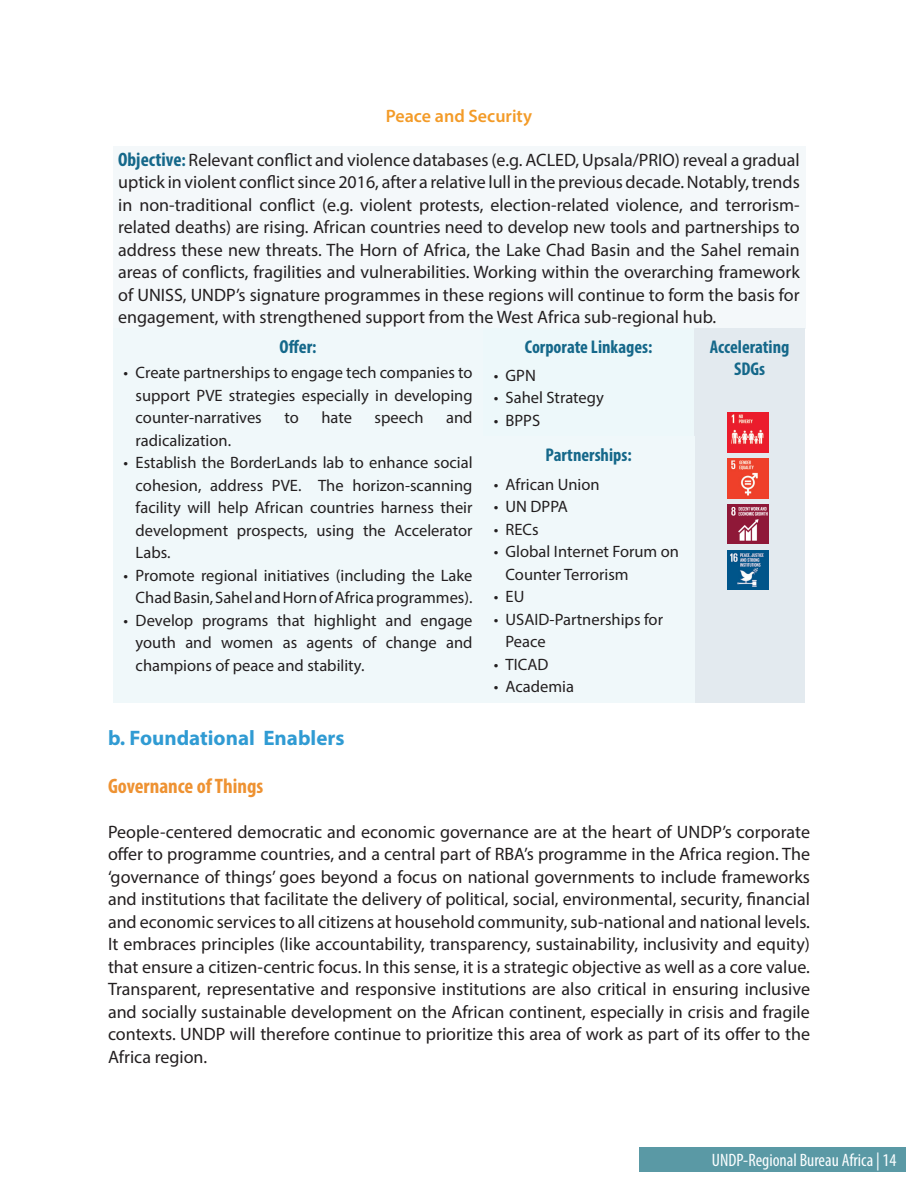
<style>
.page{position:relative;width:918px;height:1188px;background:#fff}
.page>*{position:absolute;margin:0;border:0;box-sizing:border-box;transform-origin:0 0}
.t1{font:700 21px "Myriad Pro";color:#309bd3}
.t2{font:700 condensed 21px "Myriad Pro";color:#ee9232}
.t3{font:700 condensed 18.9px "Myriad Pro";color:#15688a}
.t4{font:700 condensed 18.45px/22.2px "Myriad Pro";color:#15688a;text-align:center}
.t5{font:18px/22.5px "Myriad Pro";color:#231f20;text-align:justify}
.t6{font:condensed 18px "Myriad Pro";color:#fbfeff}
.t7{font:600 18px "Myriad Pro";color:#f39b28}
.t8{font:16.5px/22.5px "Myriad Pro";color:#231f20;text-align:justify}
.s1{font-weight:700;font-stretch:condensed;font-size:19.5px;color:#15688a}
.s2{font-weight:700;font-stretch:condensed;font-size:18.45px;color:#15688a}
.s3{font-size:18.45px}
</style>
<div class="page">
<div style="left:639px;top:1148px;width:266px;height:24px;background:#5a99a5"></div>
<div style="left:113px;top:146px;width:692px;height:182px;background:#f4f8fa"></div>
<div style="left:113px;top:328px;width:370px;height:375px;background:#f0f8fa"></div>
<div style="left:483px;top:328px;width:211px;height:108px;background:#edf8fa"></div>
<div style="left:694px;top:328px;width:111px;height:375px;background:#e3eaef"></div>
<div style="left:483px;top:436px;width:211px;height:267px;background:#f0f8fa"></div>
<img style="left:728px;top:412px;width:41px;height:40px">
<img style="left:728px;top:458px;width:41px;height:40px">
<img style="left:728px;top:504px;width:41px;height:40px">
<img style="left:728px;top:550px;width:40px;height:40px">
<p class="t7" style="left:386px;top:104px;width:148px">Peace and Security</p>
<p class="t5" style="left:118px;top:148px;width:683px"><span class="s1">Objective</span><span class="s2">:</span> Relevant conflict and violence databases (e.g. ACLED, Upsala/PRIO) reveal a gradual uptick in violent conflict since 2016, after a relative lull in the previous decade. Notably, trends in non-traditional conflict (e.g. violent protests, election-related violence, and terrorism&shy;related deaths) are rising. African countries need to develop new tools and partnerships to address these new threats. The Horn of Africa, the Lake Chad Basin and the Sahel remain areas of conflicts, fragilities and vulnerabilities. Working within the overarching framework of UNISS, UNDP’s signature programmes in these regions will continue to form the basis for engagement, with strengthened support from the West Africa sub-regional hub.</p>
<p class="t3" style="left:279px;top:335px;width:39px">Offer<span class="s3">:</span></p>
<p class="t8" style="left:136px;top:361px;width:338px;text-indent:-12px">• Create partnerships to engage tech companies to support PVE strategies especially in developing counter-narratives</p>
<p class="t4" style="left:525px;top:335px;width:129px">Corporate Linkages:</p>
<p class="t8" style="left:494px;top:364px;width:44px">• GPN</p>
<p class="t8" style="left:494px;top:386px;width:112px">• Sahel Strategy</p>
<p class="t8" style="left:494px;top:409px;width:48px">• BPPS</p>
<p class="t4" style="left:710px;top:335px;width:81px">Accelerating<br>SDGs</p>
<p class="t8" style="left:284px;top:406px;width:16px">to</p>
<p class="t8" style="left:321px;top:406px;width:32px">hate</p>
<p class="t8" style="left:375px;top:406px;width:51px">speech</p>
<p class="t8" style="left:446px;top:406px;width:28px">and</p>
<p class="t8" style="left:136px;top:429px;width:97px">radicalization.</p>
<p class="t8" style="left:136px;top:451px;width:338px;text-indent:-12px">• Establish the BorderLands lab to enhance social cohesion, address PVE. The horizon-scanning facility will help African countries harness their development prospects, using the Accelerator Labs.</p>
<p class="t8" style="left:123px;top:564px;width:351px;text-align:right">• Promote regional initiatives (including the Lake<br>Chad Basin, Sahel and Horn of Africa programmes).</p>
<p class="t8" style="left:136px;top:609px;width:338px;text-indent:-12px">• Develop programs that highlight and engage youth and women as agents of change and champions of peace and stability.</p>
<p class="t4" style="left:546px;top:443px;width:88px">Partnerships:</p>
<p class="t8" style="left:494px;top:473px;width:107px">• African Union</p>
<p class="t8" style="left:494px;top:495px;width:76px">• UN DPPA</p>
<p class="t8" style="left:494px;top:518px;width:46px">• RECs</p>
<p class="t8" style="left:506px;top:540px;width:175px;text-indent:-12px">• Global Internet Forum on<br>Counter Terrorism</p>
<p class="t8" style="left:494px;top:585px;width:32px">• EU</p>
<p class="t8" style="left:506px;top:608px;width:159px;text-indent:-12px">• USAID-Partnerships for<br>Peace</p>
<p class="t8" style="left:494px;top:653px;width:56px">• TICAD</p>
<p class="t8" style="left:494px;top:675px;width:82px">• Academia</p>
<p class="t1" style="left:108px;top:724px;width:238px">b. Foundational Enablers</p>
<p class="t2" style="left:108px;top:773px;width:157px">Governance of Things</p>
<p class="t5" style="left:108px;top:820px;width:704px">People-centered democratic and economic governance are at the heart of UNDP’s corporate offer to programme countries, and a central part of RBA’s programme in the Africa region. The ‘governance of things’ goes beyond a focus on national governments to include frameworks and institutions that facilitate the delivery of political, social, environmental, security, financial and economic services to all citizens at household community, sub-national and national levels.<br>It embraces principles (like accountability, transparency, sustainability, inclusivity and equity) that ensure a citizen-centric focus. In this sense, it is a strategic objective as well as a core value.<br>Transparent, representative and responsive institutions are also critical in ensuring inclusive and socially sustainable development on the African continent, especially in crisis and fragile contexts. UNDP will therefore continue to prioritize this area of work as part of its offer to the Africa region.</p>
<p class="t6" style="left:712px;top:1149px;width:186px">UNDP-Regional Bureau Africa | 14</p>
</div>
